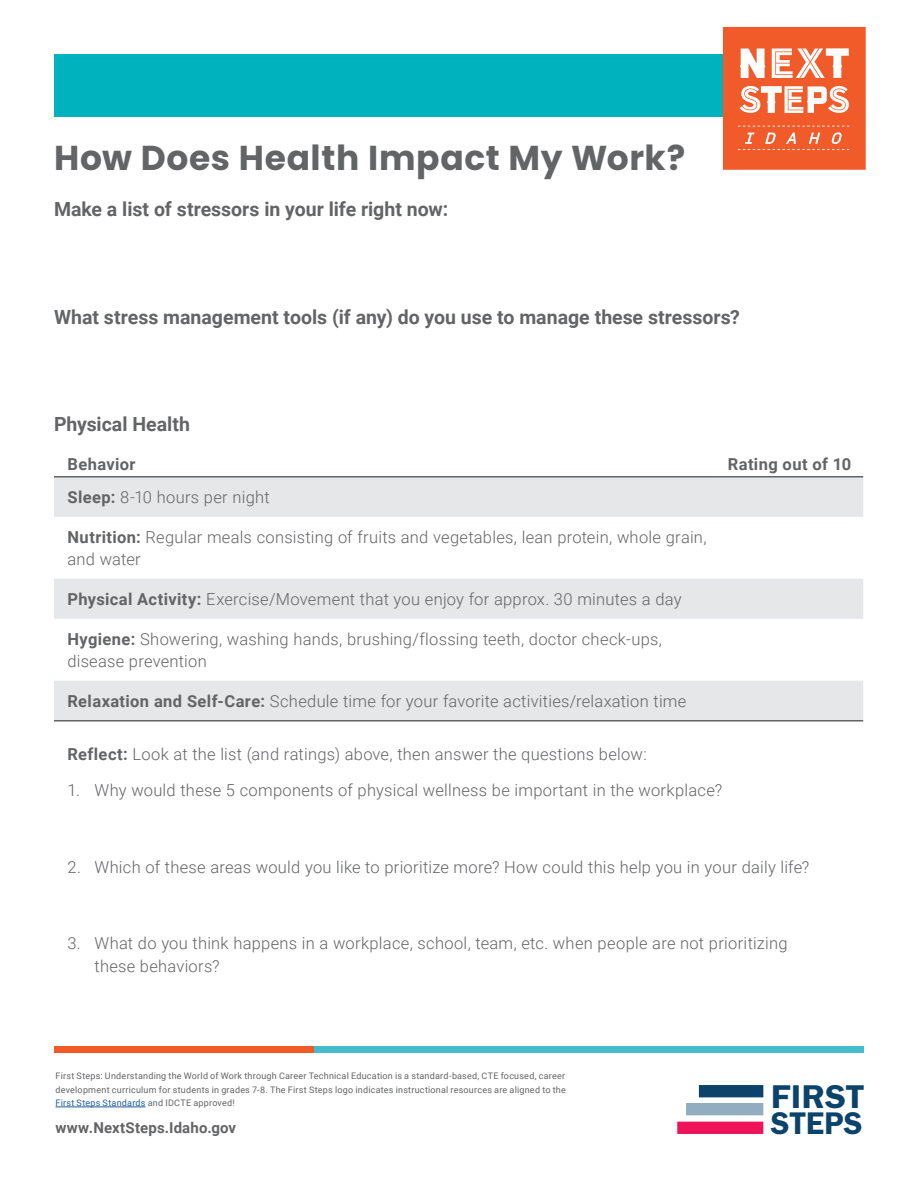
<style>
.page{position:relative;width:918px;height:1188px;background:#fff}
.page>*{position:absolute;margin:0;border:0;box-sizing:border-box;transform-origin:0 0}
.t1{font:700 34.5px "Poppins";letter-spacing:.015em;color:#636466}
.t2{font:34.05px "Franklin Gothic URW Dem";color:#0c436b;scale:1.06 1}
.t3{font:32.4px "Franklin Gothic URW Dem";letter-spacing:.005em;color:#0c436b}
.t4{font:700 19.5px "Roboto";color:#636466}
.t5{font:300 16.5px/22.5px "Roboto";letter-spacing:.015em;color:#636466}
.t6{font:700 16.5px "Roboto";letter-spacing:.025em;color:#636466}
.t7{font:700 15px "Roboto";letter-spacing:.01em;color:#636466}
.t8{font:9px/13.5px "Roboto";letter-spacing:.025em;color:#636466;text-align:justify}
.s1{font-weight:700}
.s2{color:#215e9e}
</style>
<div class="page">
<svg style="left:54px;top:478px;width:809px;height:242px"></svg>
<hr style="left:54px;top:476px;width:662px;height:2px;background:#636466">
<hr style="left:716px;top:476px;width:147px;height:2px;background:#636466">
<hr style="left:54px;top:720px;width:662px;height:2px;background:#636466">
<hr style="left:716px;top:720px;width:147px;height:2px;background:#636466">
<div style="left:54px;top:54px;width:810px;height:63px;background:#00b1be"></div>
<svg style="left:723px;top:27px;width:143px;height:143px"></svg>
<hr style="left:56px;top:1107px;width:90px;height:1px;background:#215e9e">
<div style="left:683px;top:1122px;width:74px;height:12px;background:#ed145a"></div>
<div style="left:692px;top:1103px;width:65px;height:12px;background:#92acc0"></div>
<div style="left:705px;top:1085px;width:52px;height:12px;background:#0c436b"></div>
<div style="left:314px;top:1046px;width:550px;height:7px;background:#43bdce"></div>
<div style="left:54px;top:1046px;width:260px;height:7px;background:#f15a29"></div>
<h1 class="t1" style="left:54px;top:138px;width:633px">How Does Health Impact My Work?</h1>
<p class="t4" style="left:54px;top:195px;width:396px">Make a list of stressors in your life right now:</p>
<p class="t4" style="left:54px;top:303px;width:687px">What stress management tools (if any) do you use to manage these stressors?</p>
<p class="t4" style="left:54px;top:411px;width:138px">Physical Health</p>
<p class="t6" style="left:68px;top:453px;width:70px">Behavior</p>
<p class="t6" style="left:728px;top:453px;width:125px">Rating out of 10</p>
<p class="t5" style="left:68px;top:485px;width:204px"><span class="s1">Sleep:</span> 8-10 hours per night</p>
<p class="t5" style="left:68px;top:525px;width:641px"><span class="s1">Nutrition:</span> Regular meals consisting of fruits and vegetables, lean protein, whole grain, and water</p>
<p class="t5" style="left:68px;top:587px;width:616px"><span class="s1">Physical Activity:</span> Exercise/Movement that you enjoy for approx. 30 minutes a day</p>
<p class="t5" style="left:68px;top:627px;width:596px"><span class="s1">Hygiene:</span> Showering, washing hands, brushing/flossing teeth, doctor check-ups, disease prevention</p>
<p class="t5" style="left:68px;top:689px;width:620px"><span class="s1">Relaxation and Self-Care:</span> Schedule time for your favorite activities/relaxation time</p>
<p class="t5" style="left:68px;top:743px;width:581px"><span class="s1">Reflect:</span> Look at the list (and ratings) above, then answer the questions below:</p>
<p class="t5" style="left:68px;top:779px;width:656px">1. Why would these 5 components of physical wellness be important in the workplace?</p>
<p class="t5" style="left:68px;top:855px;width:743px">2. Which of these areas would you like to prioritize more? How could this help you in your daily life?</p>
<p class="t5" style="left:94px;top:932px;width:695px;text-indent:-27px">3. What do you think happens in a workplace, school, team, etc. when people are not prioritizing these behaviors?</p>
<p class="t8" style="left:56px;top:1069px;width:512px">First Steps: Understanding the World of Work through Career Technical Education is a standard-based, CTE focused, career development curriculum for students in grades 7-8. The First Steps logo indicates instructional resources are aligned to the <span class="s2">First Steps Standards</span> and IDCTE approved!</p>
<p class="t7" style="left:56px;top:1117px;width:182px">www.NextSteps.Idaho.gov</p>
<h2 class="t2" style="left:771px;top:1076px;width:89px">FIRST</h2>
<h3 class="t3" style="left:771px;top:1103px;width:93px">STEPS</h3>
</div>
